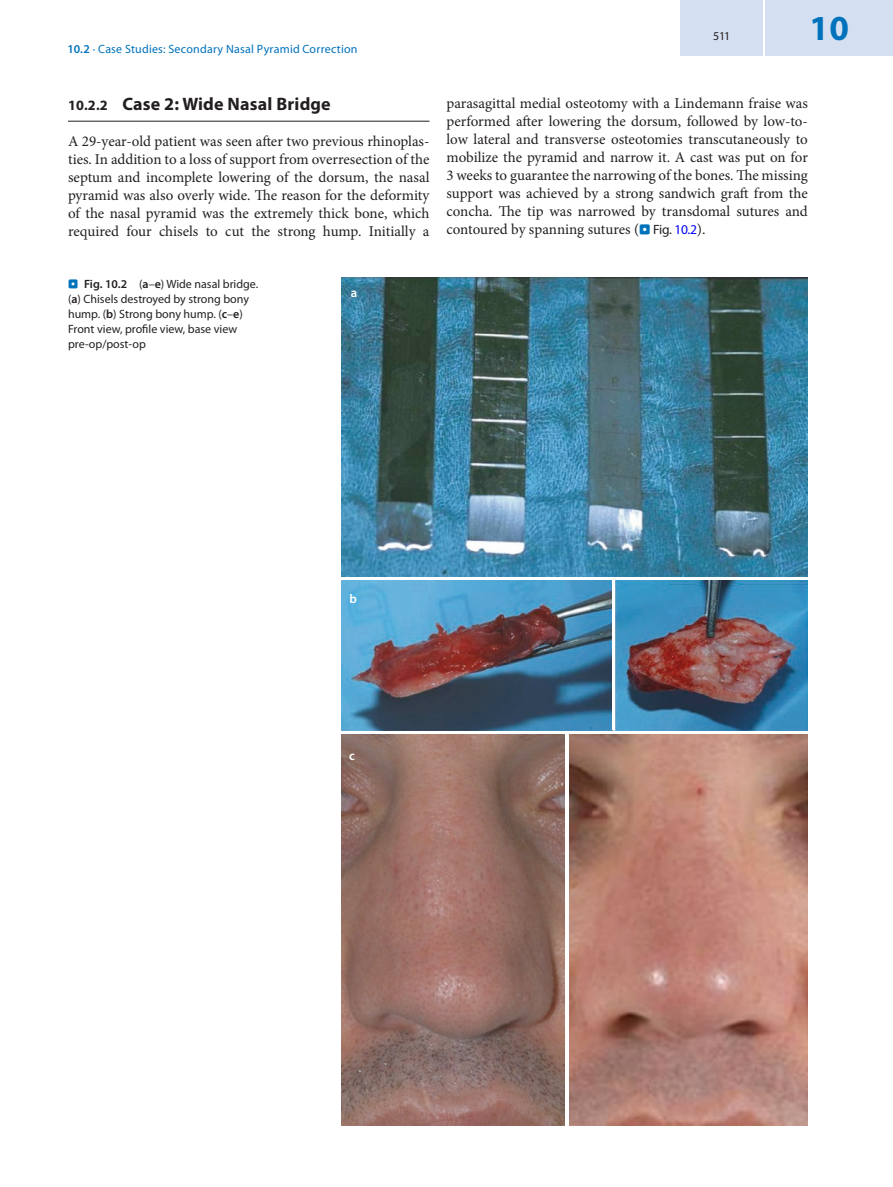
<style>
.page{position:relative;width:893px;height:1187px;background:#fff}
.page>*{position:absolute;margin:0;border:0;box-sizing:border-box;transform-origin:0 0}
.t1{font:700 35.25px "Crcqpk Myriad Pro";color:#0072bc}
.t2{font:700 18px "Crcqpk Myriad Pro";letter-spacing:.01em;color:#231f20}
.t3{font:15px/18px "Fgtlnt Minion Pro";letter-spacing:-.005em;color:#231f20;text-align:justify}
.t4{font:600 12.75px "Lbdckm Myriad Pro";color:#fff}
.t5{font:12px/15px "Tsdhlw Myriad Pro";color:#231f20}
.t6{font:12px "Tsdhlw Myriad Pro";letter-spacing:.02em;color:#0072bc}
.s1{font-family:"Xcbnhv Myriad Pro";font-weight:600}
.s2{font-size:14.25px}
.s3{font-family:"Tkxbyj Blik Buttons";color:#0072bc}
.s4{font-family:"Tkxbyj Blik Buttons";font-size:13.5px;color:#0072bc}
.s5{font-family:"Tsdhlw Myriad Pro";font-size:13.5px}
.s6{font-family:"Tsdhlw Myriad Pro";font-size:13.5px;color:#0000fa}
</style>
<div class="page">
<div style="left:680px;top:0;width:83px;height:55px;background:#d4e0f1"></div>
<div style="left:765px;top:0;width:128px;height:55px;background:#d4e0f1"></div>
<hr style="left:68px;top:121px;width:361px;height:1px;background:#231f20">
<img style="left:341px;top:278px;width:466px;height:298px">
<img style="left:341px;top:581px;width:467px;height:149px">
<img style="left:341px;top:734px;width:224px;height:391px">
<img style="left:569px;top:734px;width:238px;height:391px">
<hr style="left:612px;top:581px;width:3px;height:149px;background:#fff">
<p class="t6" style="left:68px;top:42px;width:292px"><span class="s1">10.2</span> · Case Studies: Secondary Nasal Pyramid Correction</p>
<p class="t2" style="left:68px;top:92px;width:264px"><span class="s2">10.2.2</span> Case 2: Wide Nasal Bridge</p>
<p class="t3" style="left:68px;top:133px;width:363px">A 29-year-old patient was seen after two previous rhinoplas&shy;ties. In addition to a loss of support from overresection of the septum and incomplete lowering of the dorsum, the nasal pyramid was also overly wide. The reason for the deformity of the nasal pyramid was the extremely thick bone, which required four chisels to cut the strong hump. Initially a</p>
<p class="t5" style="left:68px;top:276px;width:192px"><span class="s3">.</span> <span class="s1">Fig. 10.2</span> (<span class="s1">a</span>–<span class="s1">e</span>) Wide nasal bridge. (<span class="s1">a</span>) Chisels destroyed by strong bony hump. (<span class="s1">b</span>) Strong bony hump. (<span class="s1">c</span>–<span class="s1">e</span>)<br>Front view, profile view, base view pre-op/post-op</p>
<p class="t4" style="left:351px;top:284px;width:8px">a</p>
<p class="t5" style="left:713px;top:29px;width:19px">511</p>
<h1 class="t1" style="left:809px;top:6px;width:41px">10</h1>
<p class="t3" style="left:446px;top:94px;width:363px">parasagittal medial osteotomy with a Lindemann fraise was performed after lowering the dorsum, followed by low-to&shy;low lateral and transverse osteotomies transcutaneously to mobilize the pyramid and narrow it. A cast was put on for 3 weeks to guarantee the narrowing of the bones. The missing support was achieved by a strong sandwich graft from the concha. The tip was narrowed by transdomal sutures and contoured by spanning sutures (<span class="s4">.</span> <span class="s5">Fig.</span> <span class="s6">10.2</span>).</p>
<p class="t4" style="left:349px;top:590px;width:9px">b</p>
<p class="t4" style="left:349px;top:747px;width:7px">c</p>
</div>
